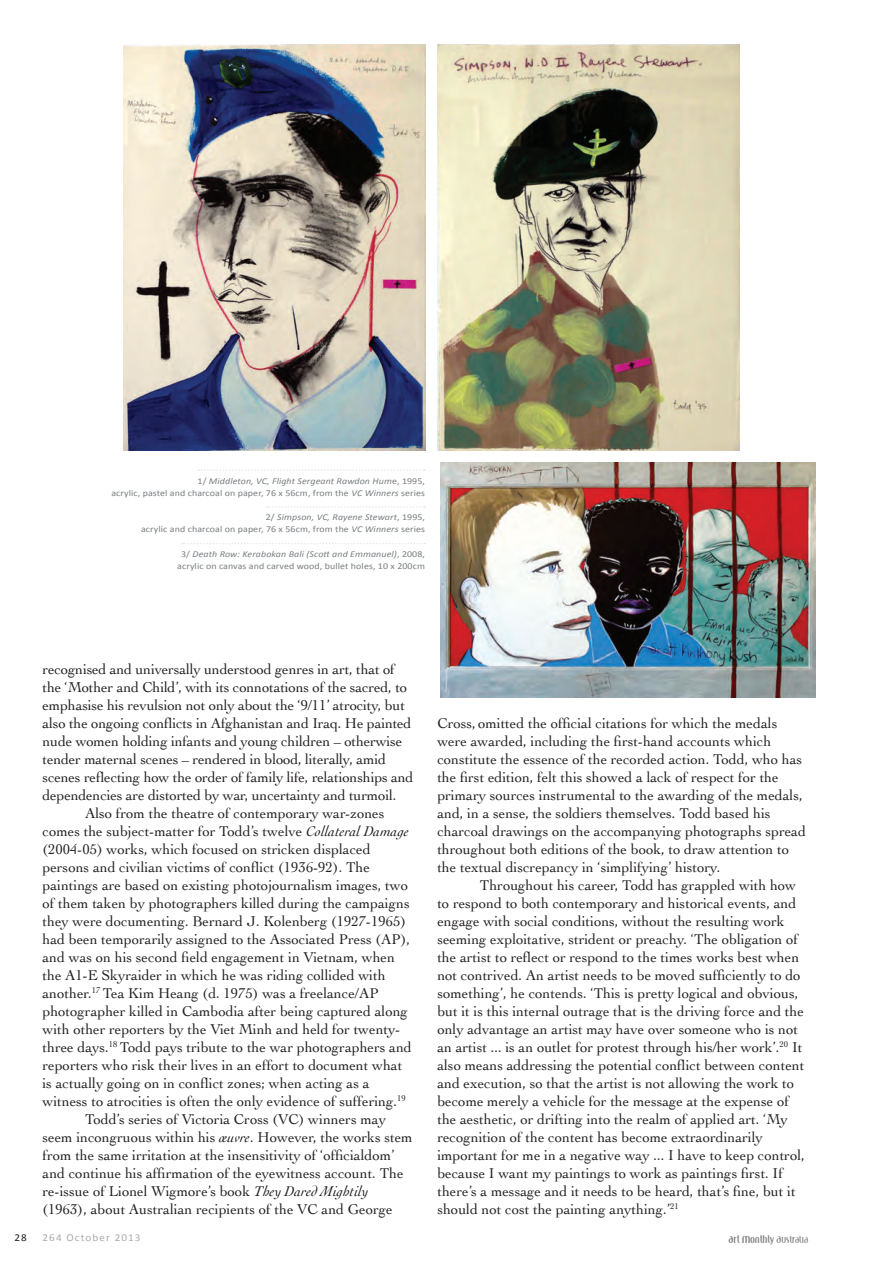
<style>
.page{position:relative;width:893px;height:1263px;background:#fff}
.page>*{position:absolute;margin:0;border:0;box-sizing:border-box;transform-origin:0 0}
.t1{font:14.85px/18px "Cochin";color:#231f20}
.t2{font:10.5px "Calibri";letter-spacing:.1em;color:#aaabaf;scale:1.06 1}
.t3{font:10.5px "Calibri";color:#231f20;scale:1.06 1}
.t4{font:10.05px "Eternity";letter-spacing:-.01em;color:#808285;scale:1.12 1}
.t5{font:9px/12px "Calibri";letter-spacing:.01em;color:#797d80;text-align:right;scale:1.11 1}
.s1{font-style:italic}
.s2{font-size:11.4px}
.s3{font-weight:300;font-size:9.6px}
.s4{font-weight:300;font-size:8.25px}
</style>
<div class="page">
<img style="left:124px;top:45px;width:301px;height:405px">
<img style="left:437px;top:45px;width:302px;height:405px">
<img style="left:440px;top:463px;width:375px;height:234px">
<svg style="left:198px;top:469px;width:227px;height:2px"></svg>
<svg style="left:267px;top:506px;width:158px;height:2px"></svg>
<svg style="left:182px;top:543px;width:243px;height:1px"></svg>
<p class="t5" style="left:111px;top:474px;width:284px">1/ <span class="s1">Middleton, VC, Flight Sergeant Rawdon Hum</span>e, 1995,<br>acrylic, pastel and charcoal on paper, 76 x 56cm, from the <span class="s1">VC Winners</span> series</p>
<p class="t5" style="left:141px;top:511px;width:257px">2/ <span class="s1">Simpson, VC, Rayene Stewart</span>, 1995,<br>acrylic and charcoal on paper, 76 x 56cm, from the <span class="s1">VC Winners</span> series</p>
<p class="t5" style="left:177px;top:548px;width:225px;text-align:center">3/ <span class="s1">Death Row: Kerabokan Bali (Scott and Emmanuel)</span>, 2008, acrylic on canvas and carved wood, bullet holes, 10 x 200cm</p>
<p class="t1" style="left:43px;top:660px;width:354px">recognised and universally understood genres in art, that of</p>
<p class="t1" style="left:43px;top:678px;width:366px">the ‘Mother and Child’, with its connotations of the sacred, to</p>
<p class="t1" style="left:43px;top:696px;width:364px">emphasise his revulsion not only about the ‘9/11’ atrocity, but</p>
<p class="t1" style="left:43px;top:714px;width:370px">also the ongoing conflicts in Afghanistan and Iraq. He painted</p>
<p class="t1" style="left:43px;top:732px;width:361px">nude women holding infants and young children – otherwise</p>
<p class="t1" style="left:43px;top:750px;width:345px">tender maternal scenes – rendered in blood, literally, amid</p>
<p class="t1" style="left:43px;top:768px;width:372px">scenes reflecting how the order of family life, relationships and</p>
<p class="t1" style="left:43px;top:786px;width:355px">dependencies are distorted by war, uncertainty and turmoil.</p>
<p class="t1" style="left:85px;top:804px;width:301px">Also from the theatre of contemporary war-zones</p>
<p class="t1" style="left:43px;top:822px;width:368px">comes the subject-matter for Todd’s twelve <span class="s1">Collateral Damage</span></p>
<p class="t1" style="left:43px;top:840px;width:330px">(2004-05) works, which focused on stricken displaced</p>
<p class="t1" style="left:43px;top:858px;width:329px">persons and civilian victims of conflict (1936-92). The</p>
<p class="t1" style="left:43px;top:876px;width:367px">paintings are based on existing photojournalism images, two</p>
<p class="t1" style="left:43px;top:894px;width:369px">of them taken by photographers killed during the campaigns</p>
<p class="t1" style="left:43px;top:912px;width:365px">they were documenting. Bernard J. Kolenberg (1927-1965)</p>
<p class="t1" style="left:43px;top:930px;width:369px">had been temporarily assigned to the Associated Press (AP),</p>
<p class="t1" style="left:43px;top:948px;width:354px">and was on his second field engagement in Vietnam, when</p>
<p class="t1" style="left:43px;top:966px;width:345px">the A1-E Skyraider in which he was riding collided with</p>
<p class="t1" style="left:43px;top:984px;width:338px">another.<sup>17</sup> Tea Kim Heang (d. 1975) was a freelance/AP</p>
<p class="t1" style="left:43px;top:1002px;width:367px">photographer killed in Cambodia after being captured along</p>
<p class="t1" style="left:43px;top:1020px;width:359px">with other reporters by the Viet Minh and held for twenty-</p>
<p class="t1" style="left:43px;top:1038px;width:371px">three days.<sup>18</sup> Todd pays tribute to the war photographers and</p>
<p class="t1" style="left:43px;top:1056px;width:361px">reporters who risk their lives in an effort to document what</p>
<p class="t1" style="left:43px;top:1074px;width:329px">is actually going on in conflict zones; when acting as a</p>
<p class="t1" style="left:43px;top:1092px;width:365px">witness to atrocities is often the only evidence of suffering.<sup>19</sup></p>
<p class="t1" style="left:85px;top:1110px;width:302px">Todd’s series of Victoria Cross (VC) winners may</p>
<p class="t1" style="left:43px;top:1128px;width:372px">seem incongruous within his <span class="s1">œuvre</span>. However, the works stem</p>
<p class="t1" style="left:43px;top:1146px;width:353px">from the same irritation at the insensitivity of ‘officialdom’</p>
<p class="t1" style="left:43px;top:1164px;width:363px">and continue his affirmation of the eyewitness account. The</p>
<p class="t1" style="left:43px;top:1182px;width:327px">re-issue of Lionel Wigmore’s book <span class="s1">They Dared Mightily</span></p>
<p class="t1" style="left:43px;top:1200px;width:352px">(1963), about Australian recipients of the VC and George</p>
<p class="t1" style="left:437px;top:714px;width:370px">Cross, omitted the official citations for which the medals were awarded, including the first-hand accounts which constitute the essence of the recorded action. Todd, who has the first edition, felt this showed a lack of respect for the primary sources instrumental to the awarding of the medals, and, in a sense, the soldiers themselves. Todd based his charcoal drawings on the accompanying photographs spread throughout both editions of the book, to draw attention to the textual discrepancy in ‘simplifying’ history.</p>
<p class="t1" style="left:437px;top:876px;width:369px;text-indent:43px">Throughout his career, Todd has grappled with how to respond to both contemporary and historical events, and engage with social conditions, without the resulting work seeming exploitative, strident or preachy. ‘The obligation of the artist to reflect or respond to the times works best when not contrived. An artist needs to be moved sufficiently to do something’, he contends. ‘This is pretty logical and obvious, but it is this internal outrage that is the driving force and the only advantage an artist may have over someone who is not an artist ... is an outlet for protest through his/her work’.<sup>20</sup> It also means addressing the potential conflict between content and execution, so that the artist is not allowing the work to become merely a vehicle for the message at the expense of the aesthetic, or drifting into the realm of applied art. ‘My recognition of the content has become extraordinarily important for me in a negative way ... I have to keep control, because I want my paintings to work as paintings first. If there’s a message and it needs to be heard, that’s fine, but it should not cost the painting anything.’<sup>21</sup></p>
<p class="t3" style="left:15px;top:1231px;width:13px">28</p>
<p class="t2" style="left:43px;top:1231px;width:94px">264 October 2013</p>
<p class="t4" style="left:729px;top:1234px;width:73px"><span class="s2">a</span>rt <span class="s2">m</span>onthly <span class="s3">A</span><span class="s4">USTRALIA</span></p>
</div>
